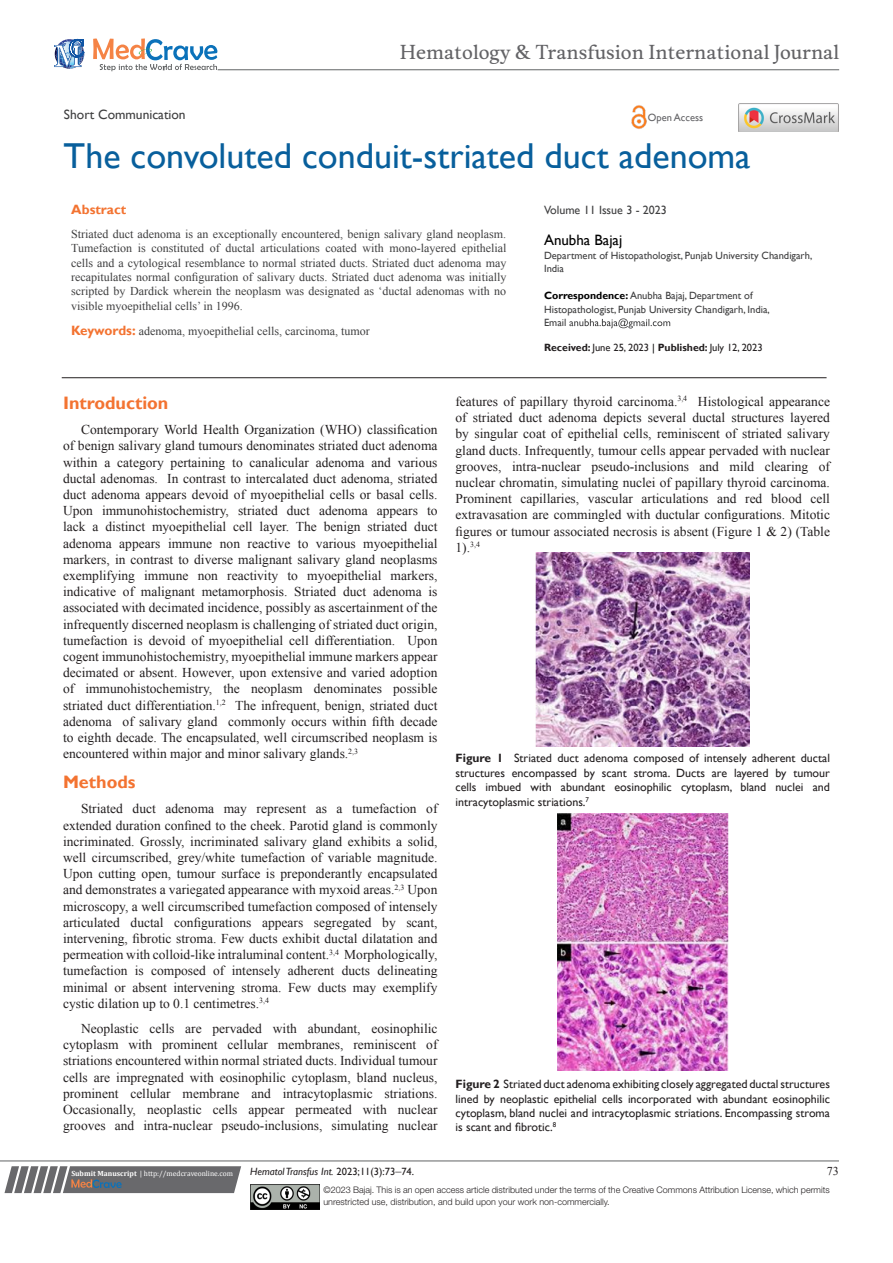
<style>
.page{position:relative;width:893px;height:1263px;background:#fff}
.page>*{position:absolute;margin:0;border:0;box-sizing:border-box;transform-origin:0 0}
.t1{font:36px "Gill Sans";color:#085f9c}
.t2{font:18.6px "Musee";color:#636366}
.List_Paragraph{font:700 18px "Gill Sans";color:#f37331}
.t3{font:15px "Gill Sans";color:#000}
.t4{font:13.5px/16.2px "Times New Roman";color:#231f20;text-align:justify}
.t5{font:13.5px "Gill Sans";color:#3e3e3f}
.t6{font:700 13.5px "Gill Sans";color:#f37331}
.t7{font:12px/14.4px "Times New Roman";color:#3e3e3f;text-align:justify}
.t8{font:12px/14.4px "Gill Sans";color:#231f20;text-align:justify}
.t9{font:12px "Gill Sans";color:#3e3e3f}
.t10{font:12px "Times New Roman";color:#231f20}
.t11{font:10.5px/13.5px "Gill Sans";color:#3e3e3f}
.t12{font:10.5px "Gill Sans";color:#231f20}
.t13{font:italic 10.5px "Gill Sans";color:#231f20}
.t14{font:10.5px "Gill Sans";color:#636366}
.t15{font:300 9px/12px "Helvetica Neue LT Std";color:#231f20}
.t16{font:7.5px "Cambria";color:#fff}
.s1{font-weight:700;color:#000}
.s2{font-weight:700}
.s3{color:#000}
.s4{font-family:"Gill Sans";font-weight:700;font-size:13.5px;color:#f37331}
.s5{font-style:normal}
.s6{font-family:"Times New Roman";font-style:normal;font-size:12px}
</style>
<div class="page">
<svg style="left:4px;top:1166px;width:237px;height:27px;background:#78787a"></svg>
<hr style="left:0;top:1161px;width:839px;height:1px;background:#626465">
<hr style="left:62px;top:377px;width:765px;height:1px;background:#231f20">
<img style="left:250px;top:1185px;width:69px;height:24px">
<svg style="left:569px;top:318px;width:101px;height:10px"></svg>
<svg style="left:54px;top:39px;width:30px;height:30px"></svg>
<svg style="left:93px;top:38px;width:124px;height:33px"></svg>
<hr style="left:218px;top:70px;width:621px;height:1px;background:#626465">
<img style="left:631px;top:105px;width:16px;height:24px">
<img style="left:739px;top:104px;width:99px;height:28px">
<img style="left:536px;top:553px;width:214px;height:194px">
<img style="left:557px;top:814px;width:171px;height:257px">
<p class="t2" style="left:400px;top:41px;width:441px">Hematology &amp; Transfusion International Journal</p>
<p class="t5" style="left:64px;top:107px;width:123px">Short Communication</p>
<p class="t14" style="left:648px;top:112px;width:57px">Open Access</p>
<p class="t1" style="left:64px;top:135px;width:689px">The convoluted conduit-striated duct adenoma</p>
<p class="t9" style="left:544px;top:203px;width:124px">Volume 11 Issue 3 - 2023</p>
<p class="t3" style="left:544px;top:231px;width:80px">Anubha Bajaj</p>
<p class="t11" style="left:544px;top:248px;width:270px">Department of Histopathologist, Punjab University Chandigarh,<br>India</p>
<p class="t11" style="left:544px;top:289px;width:227px"><span class="s1">Correspondence:</span> Anubha Bajaj, Department of<br>Histopathologist, Punjab University Chandigarh, India,</p>
<p class="t11" style="left:544px;top:316px;width:24px">Email</p>
<p class="t12" style="left:544px;top:342px;width:220px"><span class="s2">Received:</span> June 25, 2023 <span class="s3">|</span> <span class="s2">Published:</span> July 12, 2023</p>
<p class="t6" style="left:71px;top:202px;width:57px">Abstract</p>
<p class="t7" style="left:71px;top:226px;width:437px">Striated duct adenoma is an exceptionally encountered, benign salivary gland neoplasm.<br>Tumefaction is constituted of ductal articulations coated with mono-layered epithelial cells and a cytological resemblance to normal striated ducts. Striated duct adenoma may recapitulates normal configuration of salivary ducts. Striated duct adenoma was initially scripted by Dardick wherein the neoplasm was designated as ‘ductal adenomas with no visible myoepithelial cells’ in 1996.</p>
<p class="t7" style="left:71px;top:324px;width:300px"><span class="s4">Keywords:</span> adenoma, myoepithelial cells, carcinoma, tumor</p>
<p class="List_Paragraph" style="left:63px;top:392px;width:107px">Introduction</p>
<p class="t4" style="left:63px;top:421px;width:376px;text-indent:18px">Contemporary World Health Organization (WHO) classification of benign salivary gland tumours denominates striated duct adenoma within a category pertaining to canalicular adenoma and various ductal adenomas. In contrast to intercalated duct adenoma, striated duct adenoma appears devoid of myoepithelial cells or basal cells.<br>Upon immunohistochemistry, striated duct adenoma appears to lack a distinct myoepithelial cell layer. The benign striated duct adenoma appears immune non reactive to various myoepithelial markers, in contrast to diverse malignant salivary gland neoplasms exemplifying immune non reactivity to myoepithelial markers, indicative of malignant metamorphosis. Striated duct adenoma is associated with decimated incidence, possibly as ascertainment of the infrequently discerned neoplasm is challenging of striated duct origin, tumefaction is devoid of myoepithelial cell differentiation. Upon cogent immunohistochemistry, myoepithelial immune markers appear decimated or absent. However, upon extensive and varied adoption of immunohistochemistry, the neoplasm denominates possible striated duct differentiation.<sup>1,2</sup> The infrequent, benign, striated duct adenoma of salivary gland commonly occurs within fifth decade to eighth decade. The encapsulated, well circumscribed neoplasm is encountered within major and minor salivary glands.<sup>2,3</sup></p>
<p class="List_Paragraph" style="left:63px;top:771px;width:74px">Methods</p>
<p class="t4" style="left:63px;top:801px;width:376px;text-indent:18px">Striated duct adenoma may represent as a tumefaction of extended duration confined to the cheek. Parotid gland is commonly incriminated. Grossly, incriminated salivary gland exhibits a solid, well circumscribed, grey/white tumefaction of variable magnitude.<br>Upon cutting open, tumour surface is preponderantly encapsulated and demonstrates a variegated appearance with myxoid areas.<sup>2,3</sup> Upon microscopy, a well circumscribed tumefaction composed of intensely articulated ductal configurations appears segregated by scant, intervening, fibrotic stroma. Few ducts exhibit ductal dilatation and permeation with colloid-like intraluminal content.<sup>3,4</sup> Morphologically, tumefaction is composed of intensely adherent ducts delineating minimal or absent intervening stroma. Few ducts may exemplify cystic dilation up to 0.1 centimetres.<sup>3,4</sup></p>
<p class="t4" style="left:63px;top:1020px;width:376px;text-indent:18px">Neoplastic cells are pervaded with abundant, eosinophilic cytoplasm with prominent cellular membranes, reminiscent of striations encountered within normal striated ducts. Individual tumour cells are impregnated with eosinophilic cytoplasm, bland nucleus, prominent cellular membrane and intracytoplasmic striations.<br>Occasionally, neoplastic cells appear permeated with nuclear grooves and intra-nuclear pseudo-inclusions, simulating nuclear</p>
<p class="t4" style="left:455px;top:393px;width:376px">features of papillary thyroid carcinoma.<sup>3,4</sup> Histological appearance of striated duct adenoma depicts several ductal structures layered by singular coat of epithelial cells, reminiscent of striated salivary gland ducts. Infrequently, tumour cells appear pervaded with nuclear grooves, intra-nuclear pseudo-inclusions and mild clearing of nuclear chromatin, simulating nuclei of papillary thyroid carcinoma.<br>Prominent capillaries, vascular articulations and red blood cell extravasation are commingled with ductular configurations. Mitotic figures or tumour associated necrosis is absent (Figure 1 &amp; 2) (Table 1).<sup>3,4</sup></p>
<p class="t8" style="left:455px;top:751px;width:376px"><span class="s2">Figure 1</span> Striated duct adenoma composed of intensely adherent ductal structures encompassed by scant stroma. Ducts are layered by tumour cells imbued with abundant eosinophilic cytoplasm, bland nuclei and intracytoplasmic striations.<sup>7</sup></p>
<p class="t8" style="left:455px;top:1077px;width:376px"><span class="s2">Figure 2</span> Striated duct adenoma exhibiting closely aggregated ductal structures lined by neoplastic epithelial cells incorporated with abundant eosinophilic cytoplasm, bland nuclei and intracytoplasmic striations. Encompassing stroma is scant and fibrotic.<sup>8</sup></p>
<p class="t16" style="left:71px;top:1169px;width:163px"><span class="s2">Submit Manuscript</span> | http://medcraveonline.com</p>
<p class="t13" style="left:250px;top:1165px;width:165px">Hematol Transfus Int. <span class="s5">2023;11(3):73</span><span class="s6">‒</span><span class="s5">74.</span></p>
<p class="t10" style="left:827px;top:1163px;width:13px">73</p>
<p class="t15" style="left:323px;top:1183px;width:508px">©2023 Bajaj. This is an open access article distributed under the terms of the Creative Commons Attribution License, which permits unrestricted use, distribution, and build upon your work non-commercially.</p>
</div>
